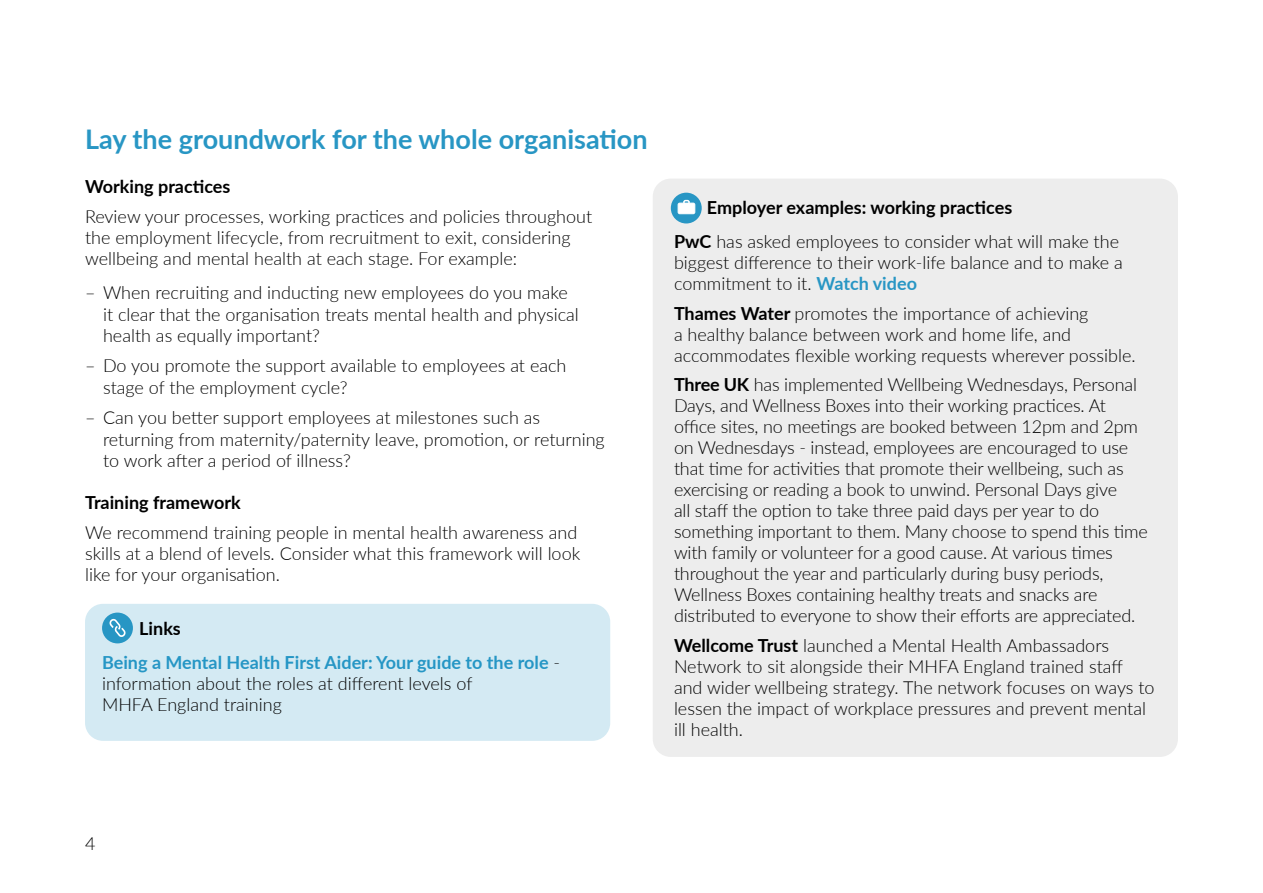
<style>
.page{position:relative;width:1263px;height:893px;background:#fff}
.page>*{position:absolute;margin:0;border:0;box-sizing:border-box;transform-origin:0 0}
.t1{font:700 27px "Lato";color:#2896c4}
.t2{font:300 18px/21px "Lato";color:#000}
.t3{font:700 18px/33.8px "Lato";color:#2596c5}
.t4{font:700 18px "Lato";color:#000}
.s1{color:#000}
.s2{font-weight:300;color:#000}
.s3{font-weight:700}
.s4{font-weight:700;color:#2896c4}
</style>
<div class="page">
<div style="left:85px;top:604px;width:525px;height:137px;background:#d4eaf3;border-radius:18px"></div>
<div style="left:102px;top:613px;width:31px;height:30px;background:#2796c4;border-radius:50%"></div>
<svg style="left:110px;top:619px;width:16px;height:18px"></svg>
<div style="left:653px;top:179px;width:525px;height:578px;background:#ededed;border-radius:18px"></div>
<div style="left:671px;top:193px;width:31px;height:30px;background:#2896c4;border-radius:50%"></div>
<div style="left:678px;top:203px;width:17px;height:11px;background:#fff;border-radius:2px"></div>
<div style="left:678px;top:203px;width:17px;height:11px;border:1px solid #fff;border-radius:2px"></div>
<svg style="left:683px;top:200px;width:7px;height:5px"></svg>
<h1 class="t1" style="left:85px;top:120px;width:564px">Lay the groundwork for the whole organisation</h1>
<p class="t4" style="left:85px;top:173px;width:147px">Working practices</p>
<p class="t2" style="left:85px;top:205px;width:509px">Review your processes, working practices and policies throughout the employment lifecycle, from recruitment to exit, considering wellbeing and mental health at each stage. For example:</p>
<p class="t2" style="left:103px;top:281px;width:477px;line-height:21.6px;text-indent:-18px">– When recruiting and inducting new employees do you make it clear that the organisation treats mental health and physical health as equally important?</p>
<p class="t2" style="left:103px;top:354px;width:465px;line-height:21.6px;text-indent:-18px">– Do you promote the support available to employees at each stage of the employment cycle?</p>
<p class="t2" style="left:103px;top:406px;width:503px;line-height:21.6px;text-indent:-18px">– Can you better support employees at milestones such as returning from maternity/paternity leave, promotion, or returning to work after a period of illness?</p>
<p class="t4" style="left:85px;top:490px;width:157px">Training framework</p>
<p class="t2" style="left:85px;top:521px;width:497px">We recommend training people in mental health awareness and skills at a blend of levels. Consider what this framework will look like for your organisation.</p>
<p class="t3" style="left:102px;top:611px;width:460px;text-indent:37px"><span class="s1">Links<br></span>Being a Mental Health First Aider: Your guide to the role <span class="s2">-</span></p>
<p class="t2" style="left:102px;top:672px;width:372px">information about the roles at different levels of<br>MHFA England training</p>
<p class="t2" style="left:674px;top:190px;width:446px;line-height:33.8px;text-indent:33px"><span class="s3">Employer examples: working practices<br>PwC</span> has asked employees to consider what will make the</p>
<p class="t2" style="left:674px;top:251px;width:450px">biggest difference to their work-life balance and to make a commitment to it. <span class="s4">Watch video</span></p>
<p class="t2" style="left:674px;top:302px;width:463px"><span class="s3">Thames Water</span> promotes the importance of achieving<br>a healthy balance between work and home life, and accommodates flexible working requests wherever possible.</p>
<p class="t2" style="left:674px;top:373px;width:475px"><span class="s3">Three UK</span> has implemented Wellbeing Wednesdays, Personal Days, and Wellness Boxes into their working practices. At office sites, no meetings are booked between 12pm and 2pm on Wednesdays - instead, employees are encouraged to use that time for activities that promote their wellbeing, such as exercising or reading a book to unwind. Personal Days give<br>all staff the option to take three paid days per year to do something important to them. Many choose to spend this time with family or volunteer for a good cause. At various times throughout the year and particularly during busy periods, Wellness Boxes containing healthy treats and snacks are distributed to everyone to show their efforts are appreciated.</p>
<p class="t2" style="left:674px;top:634px;width:482px"><span class="s3">Wellcome Trust</span> launched a Mental Health Ambassadors Network to sit alongside their MHFA England trained staff and wider wellbeing strategy. The network focuses on ways to lessen the impact of workplace pressures and prevent mental ill health.</p>
<p class="t2" style="left:85px;top:833px;width:12px">4</p>
</div>
